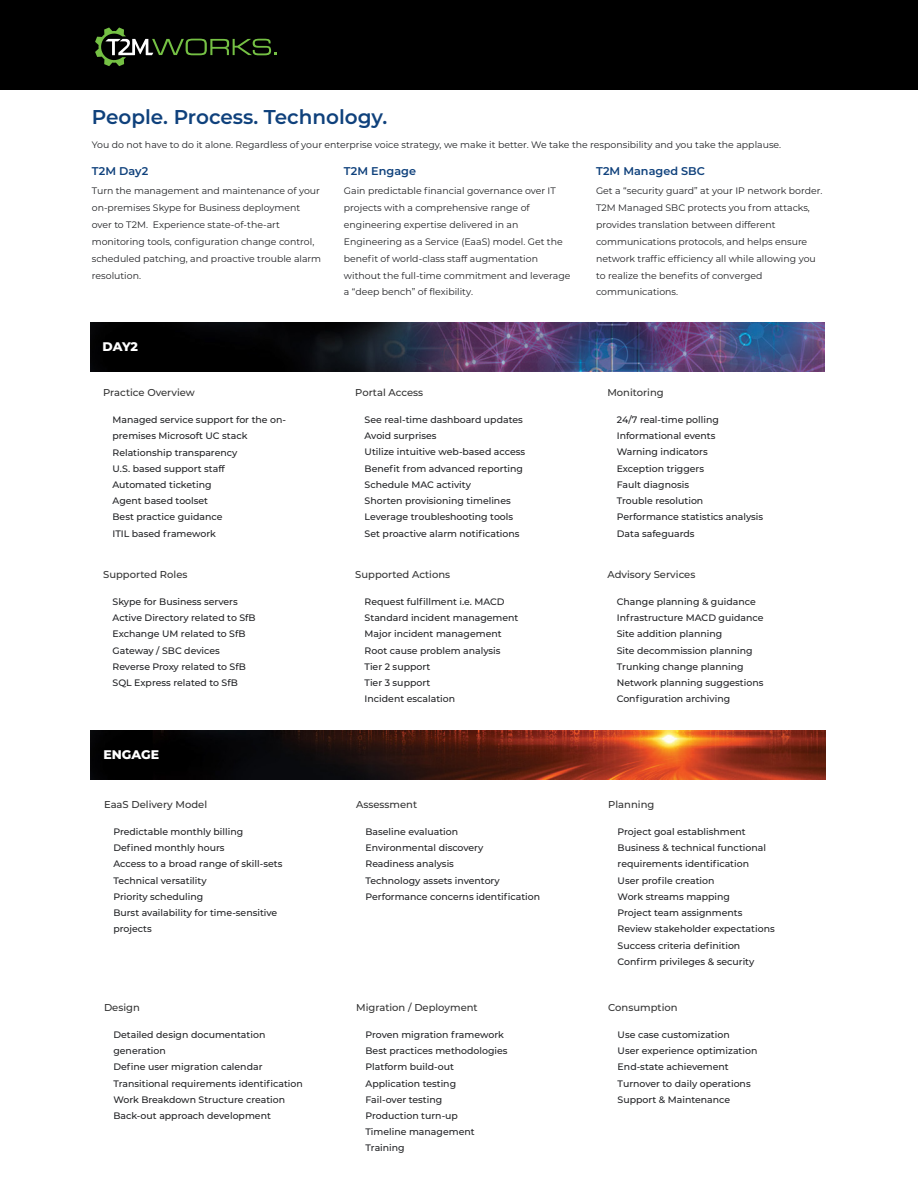
<style>
.page{position:relative;width:918px;height:1188px;background:#fff}
.page>*{position:absolute;margin:0;border:0;box-sizing:border-box;transform-origin:0 0}
.t1{font:600 19.95px "Montserrat";color:#0f417c}
.t2{font:800 12.45px "Montserrat";letter-spacing:-.005em;color:#fff}
.t3{font:600 11.25px "Montserrat";color:#0f417c}
.t4{font:500 10.05px "Montserrat";color:#333}
.t5{font:500 9.3px/16.2px "Montserrat";color:#202124}
.t6{font:9.3px/16.8px "Montserrat";color:#202124}
</style>
<div class="page">
<div style="left:0;top:0;width:918px;height:90px;background:#000"></div>
<img style="left:90px;top:322px;width:734px;height:49px">
<img style="left:91px;top:731px;width:734px;height:48px">
<svg style="left:95px;top:27px;width:182px;height:39px"></svg>
<h1 class="t1" style="left:92px;top:103px;width:297px">People. Process. Technology.</h1>
<p class="t6" style="left:92px;top:136px;width:691px">You do not have to do it alone. Regardless of your enterprise voice strategy, we make it better. We take the responsibility and you take the applause.</p>
<p class="t3" style="left:92px;top:163px;width:58px">T2M Day2</p>
<p class="t6" style="left:92px;top:182px;width:231px">Turn the management and maintenance of your on-premises Skype for Business deployment over to T2M. Experience state-of-the-art monitoring tools, configuration change control, scheduled patching, and proactive trouble alarm resolution.</p>
<p class="t3" style="left:596px;top:163px;width:110px">T2M Managed SBC</p>
<p class="t6" style="left:596px;top:182px;width:228px">Get a “security guard” at your IP network border.<br>T2M Managed SBC protects you from attacks, provides translation between different communications protocols, and helps ensure network traffic efficiency all while allowing you to realize the benefits of converged communications.</p>
<p class="t3" style="left:344px;top:163px;width:74px">T2M Engage</p>
<p class="t6" style="left:344px;top:182px;width:228px">Gain predictable financial governance over IT projects with a comprehensive range of engineering expertise delivered in an Engineering as a Service (EaaS) model. Get the benefit of world-class staff augmentation without the full-time commitment and leverage a “deep bench” of flexibility.</p>
<h2 class="t2" style="left:103px;top:337px;width:37px">DAY2</h2>
<p class="t4" style="left:103px;top:386px;width:93px">Practice Overview</p>
<p class="t5" style="left:113px;top:411px;width:175px">Managed service support for the on&shy;premises Microsoft UC stack<br>Relationship transparency<br>U.S. based support staff<br>Automated ticketing<br>Agent based toolset<br>Best practice guidance<br>ITIL based framework</p>
<p class="t4" style="left:103px;top:567px;width:86px">Supported Roles</p>
<p class="t5" style="left:113px;top:593px;width:145px">Skype for Business servers<br>Active Directory related to SfB<br>Exchange UM related to SfB<br>Gateway / SBC devices<br>Reverse Proxy related to SfB<br>SQL Express related to SfB</p>
<h2 class="t2" style="left:103px;top:746px;width:57px">ENGAGE</h2>
<p class="t4" style="left:104px;top:798px;width:105px">EaaS Delivery Model</p>
<p class="t5" style="left:113px;top:823px;width:170px">Predictable monthly billing<br>Defined monthly hours<br>Access to a broad range of skill-sets<br>Technical versatility<br>Priority scheduling<br>Burst availability for time-sensitive projects</p>
<p class="t4" style="left:104px;top:1000px;width:37px">Design</p>
<p class="t5" style="left:113px;top:1026px;width:191px">Detailed design documentation generation<br>Define user migration calendar<br>Transitional requirements identification<br>Work Breakdown Structure creation<br>Back-out approach development</p>
<p class="t4" style="left:355px;top:386px;width:69px">Portal Access</p>
<p class="t5" style="left:365px;top:411px;width:162px">See real-time dashboard updates<br>Avoid surprises<br>Utilize intuitive web-based access<br>Benefit from advanced reporting<br>Schedule MAC activity<br>Shorten provisioning timelines<br>Leverage troubleshooting tools<br>Set proactive alarm notifications</p>
<p class="t4" style="left:355px;top:567px;width:96px">Supported Actions</p>
<p class="t5" style="left:365px;top:593px;width:155px">Request fulfillment i.e. MACD<br>Standard incident management<br>Major incident management<br>Root cause problem analysis<br>Tier 2 support<br>Tier 3 support<br>Incident escalation</p>
<p class="t4" style="left:356px;top:798px;width:63px">Assessment</p>
<p class="t5" style="left:366px;top:823px;width:176px">Baseline evaluation<br>Environmental discovery<br>Readiness analysis<br>Technology assets inventory<br>Performance concerns identification</p>
<p class="t4" style="left:356px;top:1000px;width:123px">Migration / Deployment</p>
<p class="t5" style="left:366px;top:1026px;width:144px">Proven migration framework<br>Best practices methodologies<br>Platform build-out<br>Application testing<br>Fail-over testing<br>Production turn-up<br>Timeline management<br>Training</p>
<p class="t4" style="left:607px;top:386px;width:58px">Monitoring</p>
<p class="t5" style="left:617px;top:411px;width:148px">24/7 real-time polling<br>Informational events<br>Warning indicators<br>Exception triggers<br>Fault diagnosis<br>Trouble resolution<br>Performance statistics analysis<br>Data safeguards</p>
<p class="t4" style="left:607px;top:567px;width:90px">Advisory Services</p>
<p class="t5" style="left:617px;top:593px;width:148px">Change planning &amp; guidance<br>Infrastructure MACD guidance<br>Site addition planning<br>Site decommission planning<br>Trunking change planning<br>Network planning suggestions<br>Configuration archiving</p>
<p class="t4" style="left:608px;top:798px;width:48px">Planning</p>
<p class="t5" style="left:618px;top:823px;width:159px">Project goal establishment<br>Business &amp; technical functional requirements identification<br>User profile creation<br>Work streams mapping<br>Project team assignments<br>Review stakeholder expectations<br>Success criteria definition<br>Confirm privileges &amp; security</p>
<p class="t4" style="left:608px;top:1000px;width:71px">Consumption</p>
<p class="t5" style="left:618px;top:1026px;width:141px">Use case customization<br>User experience optimization<br>End-state achievement<br>Turnover to daily operations<br>Support &amp; Maintenance</p>
</div>
